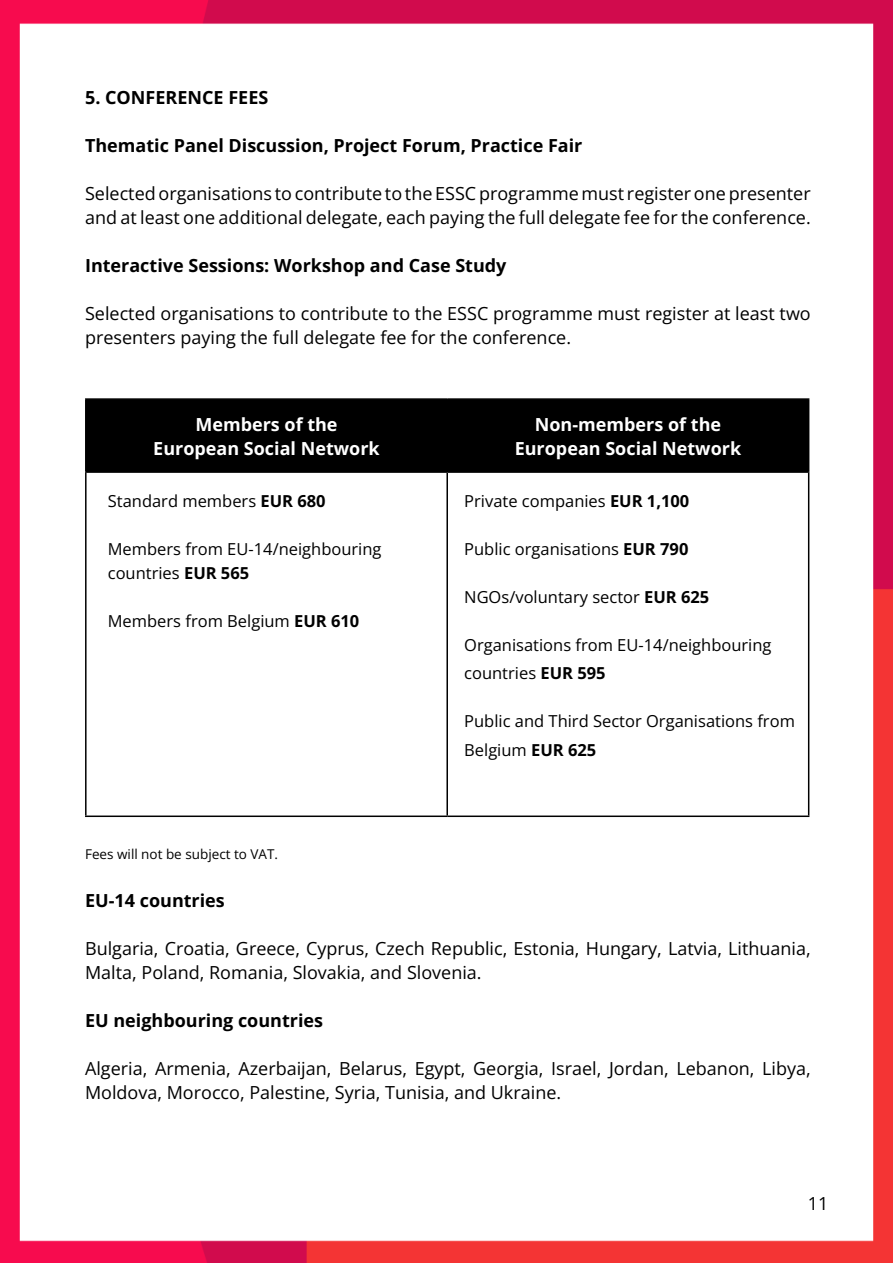
<style>
.page{position:relative;width:893px;height:1263px;background:#fff}
.page>*{position:absolute;margin:0;border:0;box-sizing:border-box;transform-origin:0 0}
.t1{font:18px/24px "Open Sans";color:#000}
.t2{font:700 18px "Open Sans";color:#000}
.t3{font:700 18px/24px "Open Sans";color:#fff;text-align:center}
.t4{font:16.5px/28.5px "Open Sans";color:#000}
.t5{font:13.5px "Open Sans";color:#000}
.s1{font-weight:700}
</style>
<div class="page">
<img style="left:0;top:0;width:893px;height:1263px">
<div style="left:87px;top:400px;width:721px;height:71px;background:#000"></div>
<hr style="left:85px;top:398px;width:362px;height:2px;background:#000">
<hr style="left:85px;top:400px;width:2px;height:71px;background:#000">
<hr style="left:447px;top:398px;width:362px;height:2px;background:#000">
<hr style="left:446px;top:400px;width:2px;height:71px;background:#000">
<hr style="left:808px;top:400px;width:1px;height:71px;background:#000">
<hr style="left:85px;top:471px;width:362px;height:2px;background:#000">
<hr style="left:85px;top:473px;width:2px;height:342px;background:#000">
<hr style="left:447px;top:471px;width:362px;height:2px;background:#000">
<hr style="left:446px;top:473px;width:2px;height:342px;background:#000">
<hr style="left:808px;top:473px;width:1px;height:342px;background:#000">
<hr style="left:85px;top:815px;width:362px;height:2px;background:#000">
<hr style="left:447px;top:815px;width:362px;height:2px;background:#000">
<p class="t2" style="left:85px;top:85px;width:185px">5. CONFERENCE FEES</p>
<p class="t2" style="left:85px;top:133px;width:499px">Thematic Panel Discussion, Project Forum, Practice Fair</p>
<p class="t1" style="left:85px;top:181px;width:727px">Selected organisations to contribute to the ESSC programme must register one presenter and at least one additional delegate, each paying the full delegate fee for the conference.</p>
<p class="t2" style="left:85px;top:253px;width:423px">Interactive Sessions: Workshop and Case Study</p>
<p class="t1" style="left:85px;top:301px;width:727px">Selected organisations to contribute to the ESSC programme must register at least two presenters paying the full delegate fee for the conference.</p>
<p class="t3" style="left:153px;top:412px;width:228px">Members of the<br>European Social Network</p>
<p class="t3" style="left:515px;top:412px;width:228px">Non-members of the<br>European Social Network</p>
<p class="t4" style="left:108px;top:486px;width:219px">Standard members <span class="s1">EUR 680</span></p>
<p class="t4" style="left:108px;top:536px;width:275px;line-height:24px">Members from EU-14/neighbouring countries <span class="s1">EUR 565</span></p>
<p class="t4" style="left:108px;top:606px;width:253px">Members from Belgium <span class="s1">EUR 610</span></p>
<p class="t4" style="left:464px;top:486px;width:227px">Private companies <span class="s1">EUR 1,100</span></p>
<p class="t4" style="left:464px;top:534px;width:226px">Public organisations <span class="s1">EUR 790</span></p>
<p class="t4" style="left:464px;top:582px;width:247px">NGOs/voluntary sector <span class="s1">EUR 625</span></p>
<p class="t4" style="left:464px;top:630px;width:309px">Organisations from EU-14/neighbouring countries <span class="s1">EUR 595</span></p>
<p class="t4" style="left:464px;top:707px;width:332px">Public and Third Sector Organisations from<br>Belgium <span class="s1">EUR 625</span></p>
<p class="t5" style="left:85px;top:845px;width:195px">Fees will not be subject to VAT.</p>
<p class="t2" style="left:85px;top:888px;width:141px">EU-14 countries</p>
<p class="t1" style="left:85px;top:936px;width:727px">Bulgaria, Croatia, Greece, Cyprus, Czech Republic, Estonia, Hungary, Latvia, Lithuania,<br>Malta, Poland, Romania, Slovakia, and Slovenia.</p>
<p class="t2" style="left:85px;top:1008px;width:240px">EU neighbouring countries</p>
<p class="t1" style="left:85px;top:1056px;width:727px">Algeria, Armenia, Azerbaijan, Belarus, Egypt, Georgia, Israel, Jordan, Lebanon, Libya,<br>Moldova, Morocco, Palestine, Syria, Tunisia, and Ukraine.</p>
<p class="t1" style="left:808px;top:1191px;width:22px">11</p>
</div>
